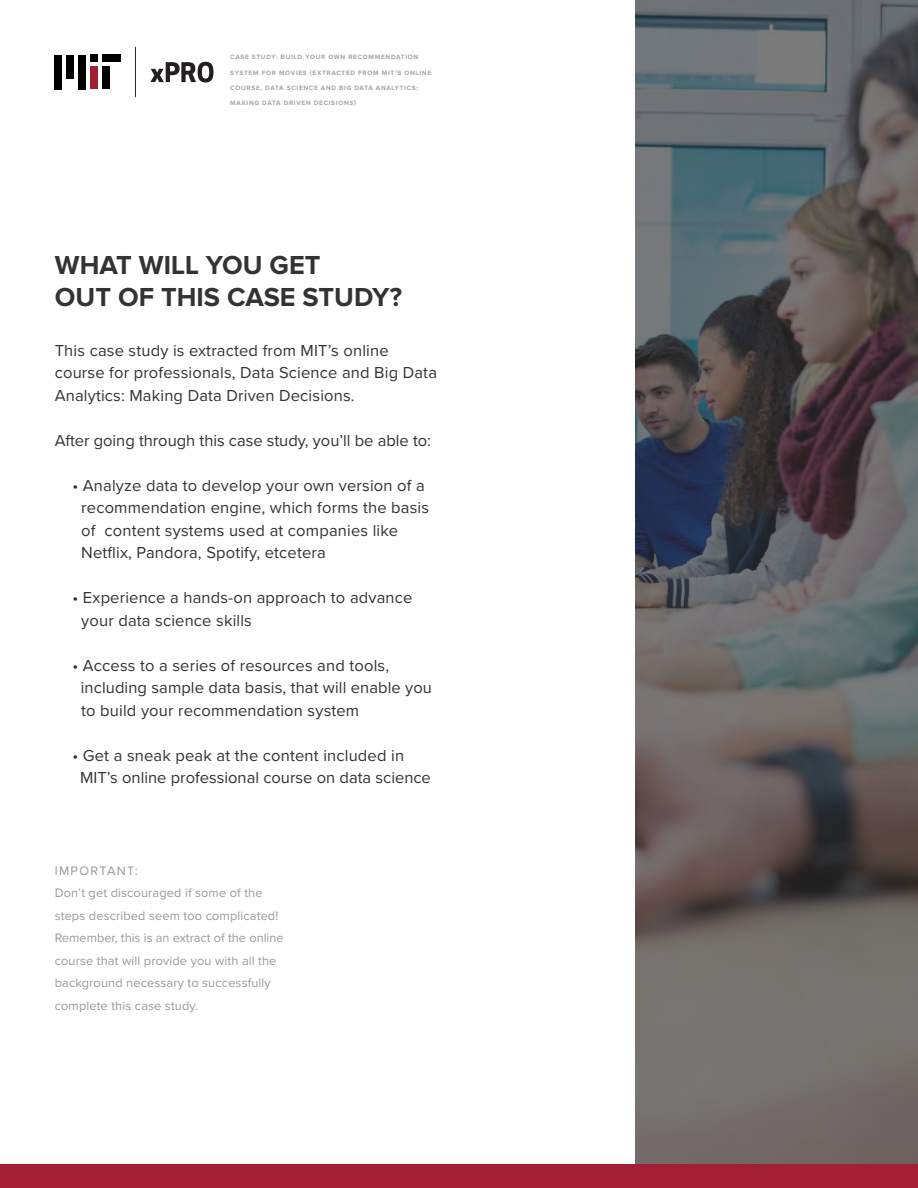
<style>
.page{position:relative;width:918px;height:1188px;background:#fff}
.page>*{position:absolute;margin:0;border:0;box-sizing:border-box;transform-origin:0 0}
.t1{font:700 27px/32.4px "Proxima Nova";color:#333}
.t2{font:16.5px/22.5px "Proxima Nova";letter-spacing:.01em;color:#333}
.t3{font:12.75px/22.5px "Proxima Nova";letter-spacing:.01em;color:#999}
.t4{font:700 6.45px "Proxima Nova";letter-spacing:.105em;color:#a5a5a5}
</style>
<div class="page">
<svg style="left:636px;top:0;width:282px;height:1165px;background:#5f5d5f"></svg>
<div style="left:0;top:1165px;width:918px;height:23px;background:#a31f34"></div>
<div style="left:102px;top:55px;width:19px;height:7px;background:#000"></div>
<div style="left:67px;top:55px;width:7px;height:23px;background:#000"></div>
<div style="left:79px;top:55px;width:7px;height:34px;background:#000"></div>
<div style="left:55px;top:55px;width:7px;height:34px;background:#000"></div>
<div style="left:102px;top:67px;width:8px;height:22px;background:#000"></div>
<div style="left:91px;top:55px;width:7px;height:7px;background:#000"></div>
<div style="left:91px;top:67px;width:7px;height:22px;background:#a31f34"></div>
<hr style="left:135px;top:47px;width:1px;height:50px;background:#2e2926">
<svg style="left:150px;top:62px;width:63px;height:20px"></svg>
<p class="t4" style="left:230px;top:54px;width:190px">CASE STUDY: BUILD YOUR OWN RECOMMENDATION</p>
<p class="t4" style="left:230px;top:69px;width:202px">SYSTEM FOR MOVIES (EXTRACTED FROM MIT’S ONLINE</p>
<p class="t4" style="left:230px;top:85px;width:189px">COURSE, DATA SCIENCE AND BIG DATA ANALYTICS:</p>
<p class="t4" style="left:230px;top:100px;width:127px">MAKING DATA DRIVEN DECISIONS)</p>
<h1 class="t1" style="left:55px;top:250px;width:349px">WHAT WILL YOU GET<br>OUT OF THIS CASE STUDY?</h1>
<p class="t2" style="left:55px;top:338px;width:384px">This case study is extracted from MIT’s online course for professionals, Data Science and Big Data<br>Analytics: Making Data Driven Decisions.</p>
<p class="t2" style="left:55px;top:428px;width:378px">After going through this case study, you’ll be able to:</p>
<p class="t2" style="left:81px;top:473px;width:349px;text-indent:-9px">• Analyze data to develop your own version of a recommendation engine, which forms the basis of content systems used at companies like Netflix, Pandora, Spotify, etcetera</p>
<p class="t2" style="left:81px;top:586px;width:333px;text-indent:-9px">• Experience a hands-on approach to advance your data science skills</p>
<p class="t2" style="left:81px;top:653px;width:353px;text-indent:-8px">• Access to a series of resources and tools, including sample data basis, that will enable you to build your recommendation system</p>
<p class="t2" style="left:80px;top:743px;width:352px;text-indent:-8px">• Get a sneak peak at the content included in<br>MIT’s online professional course on data science</p>
<p class="t3" style="left:55px;top:859px;width:230px">IMPORTANT:<br>Don’t get discouraged if some of the steps described seem too complicated!<br>Remember, this is an extract of the online course that will provide you with all the background necessary to successfully complete this case study.</p>
</div>
